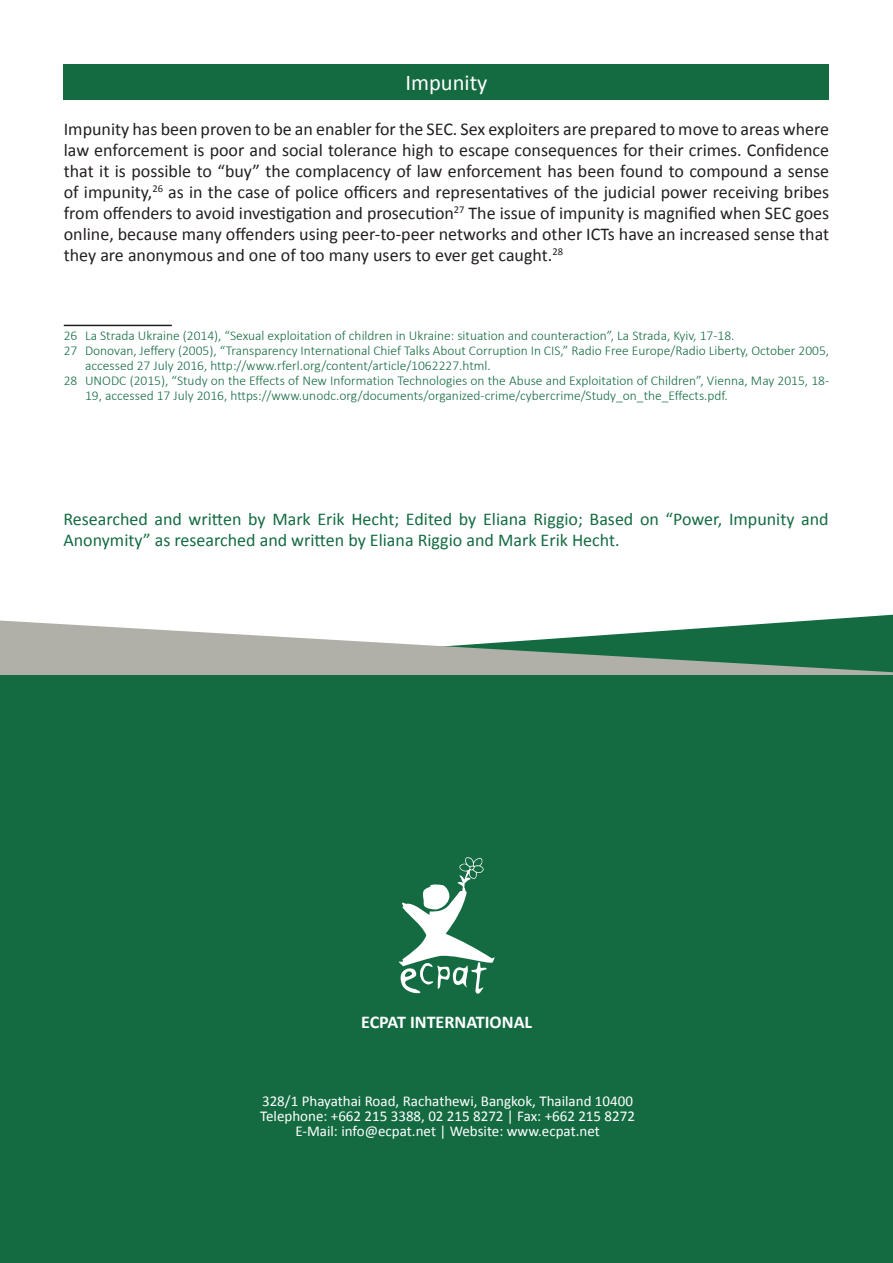
<style>
.page{position:relative;width:893px;height:1263px;background:#fff}
.page>*{position:absolute;margin:0;border:0;box-sizing:border-box;transform-origin:0 0}
.t1{font:22.5px "Calibri";color:#fff}
.t2{font:18px/21px "Calibri";color:#231f20;text-align:justify}
.t3{font:18px/21px "Calibri";color:#146b42}
.t4{font:700 18px "Calibri";color:#fff}
.t5{font:15px "Calibri";color:#fff}
.footnote{font:300 13.5px/15px "Calibri";color:#146b42}
</style>
<div class="page">
<svg style="left:0;top:620px;width:893px;height:55px;fill:#b0b0a8"></svg>
<div style="left:0;top:675px;width:893px;height:588px;background:#146b42"></div>
<svg style="left:399px;top:857px;width:96px;height:137px"></svg>
<div style="left:64px;top:64px;width:765px;height:35px;background:#146b42"></div>
<hr style="left:64px;top:325px;width:108px;height:1px;background:#231f20">
<p class="t1" style="left:405px;top:68px;width:83px">Impunity</p>
<p class="t2" style="left:64px;top:119px;width:767px">Impunity has been proven to be an enabler for the SEC. Sex exploiters are prepared to move to areas where law enforcement is poor and social tolerance high to escape consequences for their crimes. Confidence that it is possible to “buy” the complacency of law enforcement has been found to compound a sense of impunity,<sup>26</sup> as in the case of police officers and representatives of the judicial power receiving bribes from offenders to avoid investigation and prosecution<sup>27</sup> The issue of impunity is magnified when SEC goes online, because many offenders using peer-to-peer networks and other ICTs have an increased sense that they are anonymous and one of too many users to ever get caught.<sup>28</sup></p>
<p class="footnote" style="left:64px;top:328px;width:672px">26 La Strada Ukraine (2014), “Sexual exploitation of children in Ukraine: situation and counteraction”, La Strada, Kyiv, 17-18.</p>
<p class="footnote" style="left:85px;top:343px;width:746px;text-indent:-21px">27 Donovan, Jeffery (2005), “Transparency International Chief Talks About Corruption In CIS,” Radio Free Europe/Radio Liberty, October 2005, accessed 27 July 2016, http://www.rferl.org/content/article/1062227.html.</p>
<p class="footnote" style="left:85px;top:373px;width:746px;text-indent:-21px">28 UNODC (2015), “Study on the Effects of New Information Technologies on the Abuse and Exploitation of Children”, Vienna, May 2015, 18-<br>19, accessed 17 July 2016, https://www.unodc.org/documents/organized-crime/cybercrime/Study_on_the_Effects.pdf.</p>
<p class="t3" style="left:63px;top:508px;width:767px">Researched and written by Mark Erik Hecht; Edited by Eliana Riggio; Based on “Power, Impunity and<br>Anonymity” as researched and written by Eliana Riggio and Mark Erik Hecht.</p>
<p class="t4" style="left:361px;top:1010px;width:172px">ECPAT INTERNATIONAL</p>
<p class="t5" style="left:262px;top:1092px;width:372px">328/1 Phayathai Road, Rachathewi, Bangkok, Thailand 10400</p>
<p class="t5" style="left:260px;top:1107px;width:376px">Telephone: +662 215 3388, 02 215 8272 | Fax: +662 215 8272</p>
<p class="t5" style="left:295px;top:1122px;width:306px">E-Mail: info@ecpat.net | Website: www.ecpat.net</p>
</div>
